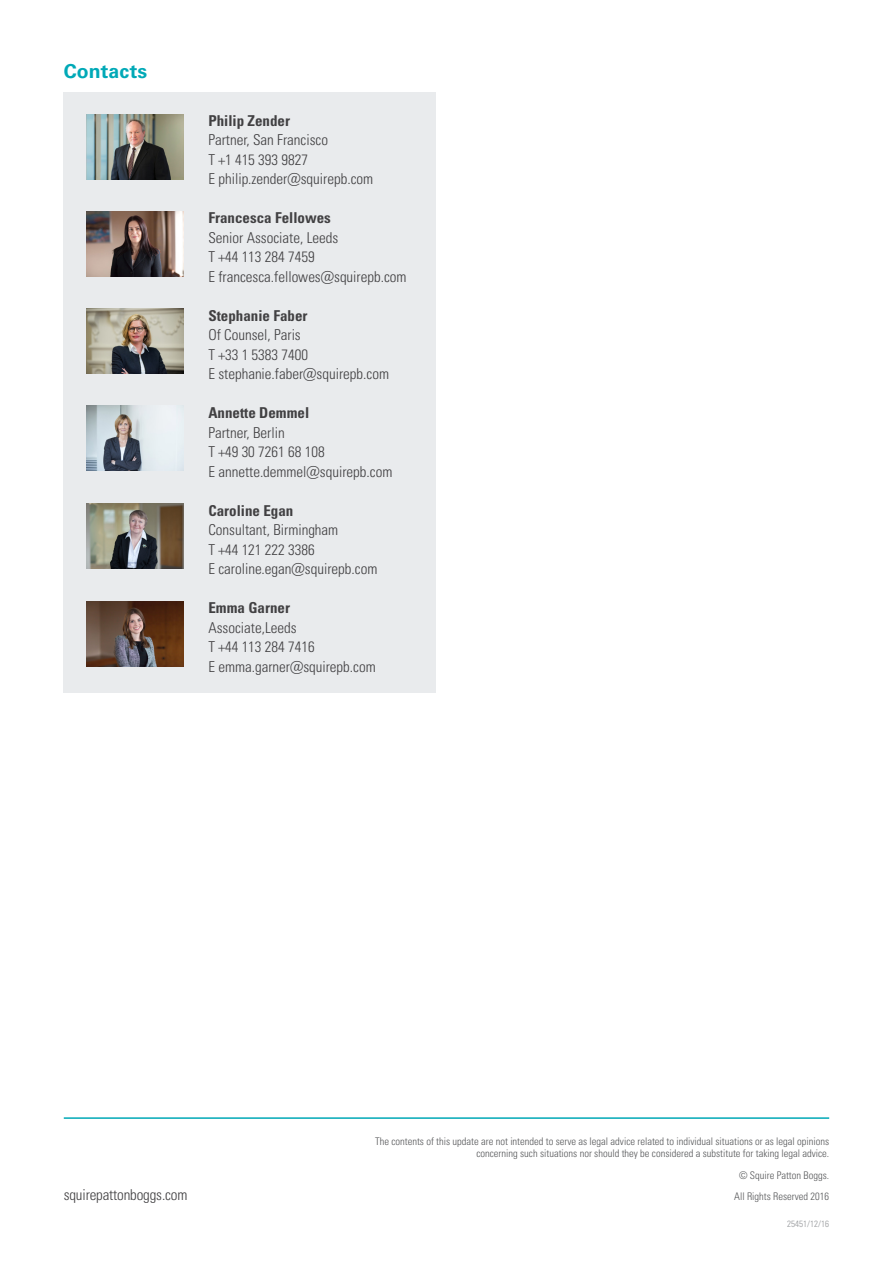
<style>
.page{position:relative;width:893px;height:1263px;background:#fff}
.page>*{position:absolute;margin:0;border:0;box-sizing:border-box;transform-origin:0 0}
.t1{font:700 19.5px "Univers LTCYR 65";letter-spacing:.01em;color:#00a9b7}
.t2{font:15px/19.5px "Univers LTCYR 47 Light Cond";color:#414042}
.t3{font:15px "Univers LTCYR 67 Bold Cond";color:#414042}
.t4{font:10.5px/12.6px "Univers LTCYR 47 Light Cond";color:#58595b;text-align:right}
.t5{font:9px "Univers LTCYR 47 Light Cond";color:#939598}
</style>
<div class="page">
<div style="left:64px;top:92px;width:372px;height:601px;background:#e9ebed"></div>
<img style="left:86px;top:504px;width:97px;height:65px">
<img style="left:86px;top:602px;width:97px;height:64px">
<img style="left:86px;top:115px;width:97px;height:65px">
<img style="left:86px;top:309px;width:97px;height:64px">
<img style="left:86px;top:212px;width:97px;height:64px">
<img style="left:86px;top:406px;width:97px;height:65px">
<hr style="left:64px;top:1117px;width:765px;height:2px;background:#00a9b7">
<h1 class="t1" style="left:64px;top:57px;width:85px">Contacts</h1>
<p class="t3" style="left:208px;top:111px;width:83px">Philip Zender</p>
<p class="t2" style="left:208px;top:129px;width:166px">Partner, San Francisco<br>T +1 415 393 9827<br>E philip.zender@squirepb.com</p>
<p class="t3" style="left:208px;top:209px;width:124px">Francesca Fellowes</p>
<p class="t2" style="left:208px;top:227px;width:200px">Senior Associate, Leeds<br>T +44 113 284 7459<br>E francesca.fellowes@squirepb.com</p>
<p class="t3" style="left:208px;top:306px;width:101px">Stephanie Faber</p>
<p class="t2" style="left:208px;top:324px;width:182px">Of Counsel, Paris<br>T +33 1 5383 7400<br>E stephanie.faber@squirepb.com</p>
<p class="t3" style="left:208px;top:404px;width:102px">Annette Demmel</p>
<p class="t2" style="left:208px;top:422px;width:186px">Partner, Berlin<br>T +49 30 7261 68 108<br>E annette.demmel@squirepb.com</p>
<p class="t3" style="left:208px;top:501px;width:87px">Caroline Egan</p>
<p class="t2" style="left:208px;top:519px;width:171px">Consultant, Birmingham<br>T +44 121 222 3386<br>E caroline.egan@squirepb.com</p>
<p class="t3" style="left:208px;top:599px;width:83px">Emma Garner</p>
<p class="t2" style="left:208px;top:617px;width:169px">Associate,Leeds<br>T +44 113 284 7416<br>E emma.garner@squirepb.com</p>
<p class="t4" style="left:375px;top:1134px;width:456px">The contents of this update are not intended to serve as legal advice related to individual situations or as legal opinions concerning such situations nor should they be considered a substitute for taking legal advice.</p>
<p class="t4" style="left:739px;top:1168px;width:92px">© Squire Patton Boggs.</p>
<p class="t2" style="left:64px;top:1184px;width:125px">squirepattonboggs.com</p>
<p class="t4" style="left:734px;top:1189px;width:97px">All Rights Reserved 2016</p>
<p class="t5" style="left:787px;top:1218px;width:43px">25451/12/16</p>
</div>
